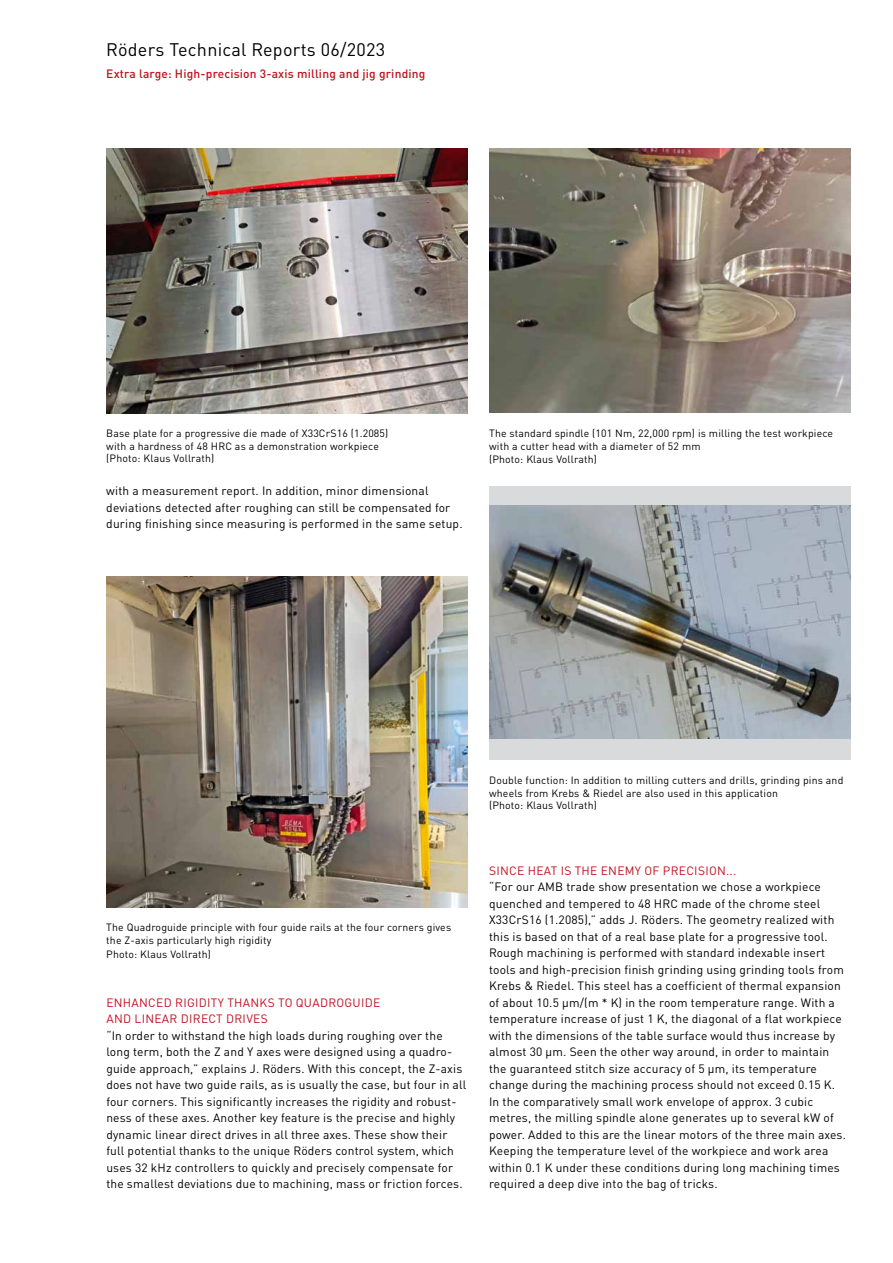
<style>
.page{position:relative;width:893px;height:1263px;background:#fff}
.page>*{position:absolute;margin:0;border:0;box-sizing:border-box;transform-origin:0 0}
.t1{font:18px "DIN Pro";letter-spacing:.015em;color:#000}
.t2{font:12px/16.5px "DIN Pro";letter-spacing:.015em;color:#000}
.t3{font:12px "DIN Pro";letter-spacing:.025em;color:#c01120}
.t4{font:500 12px "DIN Pro";letter-spacing:.015em;color:#c01120}
.t5{font:10.5px/12.6px "DIN Pro";letter-spacing:.015em;color:#000}
</style>
<div class="page">
<img style="left:106px;top:149px;width:362px;height:264px">
<img style="left:489px;top:149px;width:361px;height:264px">
<img style="left:106px;top:577px;width:361px;height:330px">
<div style="left:489px;top:486px;width:361px;height:273px;background:#d9dadb"></div>
<img style="left:489px;top:505px;width:361px;height:233px">
<h1 class="t1" style="left:106px;top:36px;width:280px">Röders Technical Reports 06/2023</h1>
<p class="t4" style="left:106px;top:64px;width:321px">Extra large: High-precision 3-axis milling and jig grinding</p>
<p class="t5" style="left:106px;top:426px;width:284px">Base plate for a progressive die made of X33CrS16 (1.2085) with a hardness of 48 HRC as a demonstration workpiece (Photo: Klaus Vollrath)</p>
<p class="t5" style="left:489px;top:426px;width:346px">The standard spindle (101 N m, 22,000 rpm) is milling the test workpiece with a cutter head with a diameter of 52 mm<br>(Photo: Klaus Vollrath)</p>
<p class="t2" style="left:106px;top:482px;width:358px">with a measurement report. In addition, minor dimensional deviations detected after roughing can still be compensated for during finishing since measuring is performed in the same setup.</p>
<p class="t5" style="left:106px;top:919px;width:346px;line-height:13.5px">The Quadroguide principle with four guide rails at the four corners gives the Z-axis particularly high rigidity<br>Photo: Klaus Vollrath)</p>
<p class="t3" style="left:106px;top:993px;width:76px">Enhanced rigidit</p>
<p class="t3" style="left:218px;top:993px;width:111px">y thanks to quadroguid</p>
<p class="t3" style="left:373px;top:993px;width:9px">e</p>
<p class="t3" style="left:106px;top:1010px;width:128px">and li near direct driv</p>
<p class="t3" style="left:253px;top:1010px;width:15px">es</p>
<p class="t2" style="left:106px;top:1026px;width:361px">“In order to withstand the high loads during roughing over the long term, both the Z and Y axes were designed using a quadro&shy;guide approach,” explains J. Röders. With this concept, the Z-axis does not have two guide rails, as is usually the case, but four in all four corners. This significantly increases the rigidity and robust&shy;ness of these axes. Another key feature is the precise and highly dynamic linear direct drives in all three axes. These show their full potential thanks to the unique Röders control system, which uses 32 kHz controllers to quickly and precisely compensate for the smallest deviations due to machining, mass or friction forces.</p>
<p class="t5" style="left:489px;top:773px;width:356px">Double function: In addition to milling cutters and drills, grinding pins and wheels from Krebs &amp; Riedel are also used in this application<br>(Photo: Klaus Vollrath)</p>
<p class="t3" style="left:489px;top:861px;width:212px">Si nce h eat is th e enemy of precisio</p>
<p class="t3" style="left:717px;top:861px;width:21px">n...</p>
<p class="t2" style="left:489px;top:878px;width:358px">“For our AMB trade show presentation we chose a workpiece quenched and tempered to 48 HRC made of the chrome steel X33CrS16 (1.2085),” adds J. Röders. The geometry realized with this is based on that of a real base plate for a progressive tool.<br>Rough machining is performed with standard indexable insert tools and high-precision finish grinding using grinding tools from Krebs &amp; Riedel. This steel has a coefficient of thermal expansion of about 10.5 µm/(m * K) in the room temperature range. With a temperature increase of just 1 K, the diagonal of a flat workpiece with the dimensions of the table surface would thus increase by almost 30 µm. Seen the other way around, in order to maintain the guaranteed stitch size accuracy of 5 µm, its temperature change during the machining process should not exceed 0.15 K.<br>In the comparatively small work envelope of approx. 3 cubic metres, the milling spindle alone generates up to several kW of power. Added to this are the linear motors of the three main axes.<br>Keeping the temperature level of the workpiece and work area within 0.1 K under these conditions during long machining times required a deep dive into the bag of tricks.</p>
</div>
